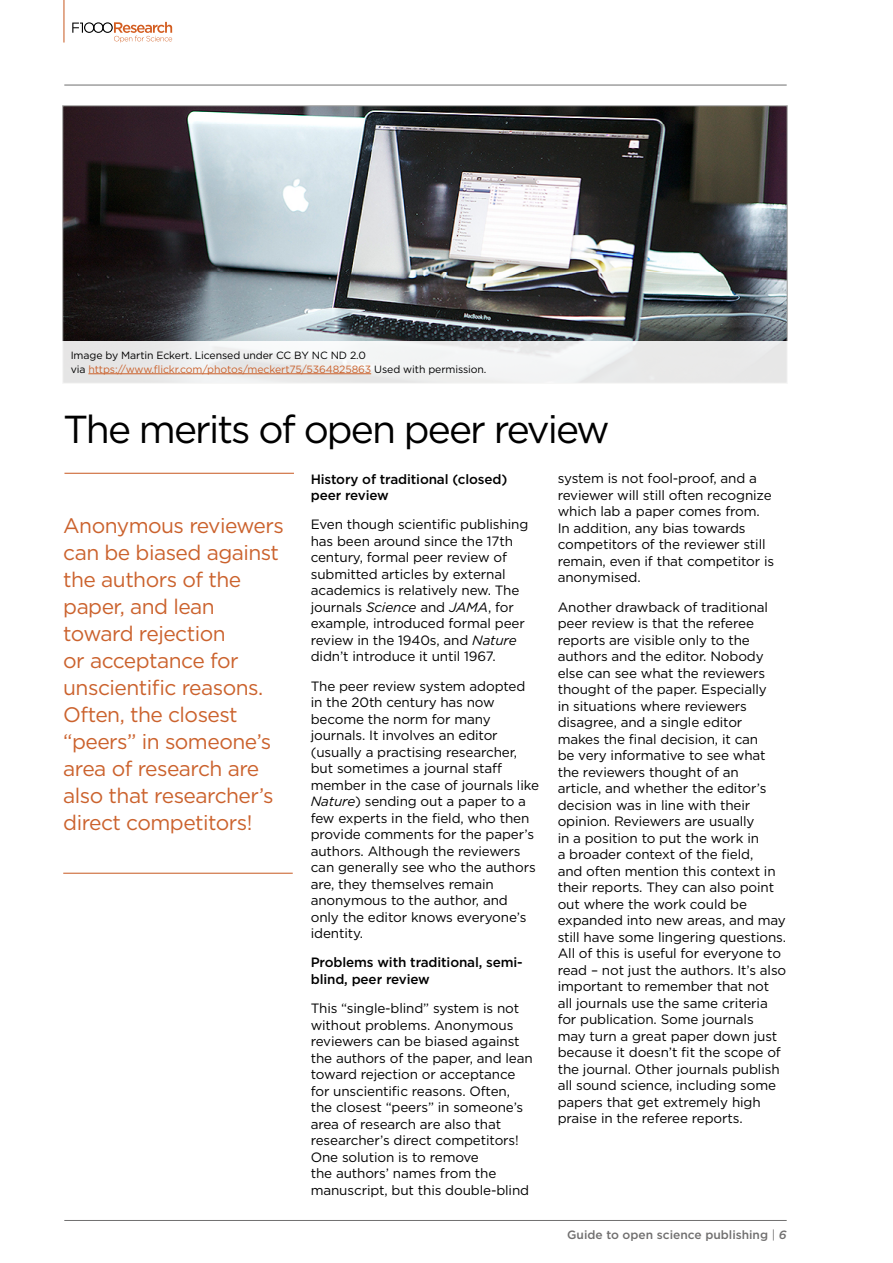
<style>
.page{position:relative;width:893px;height:1263px;background:#fff}
.page>*{position:absolute;margin:0;border:0;box-sizing:border-box;transform-origin:0 0}
.t1{font:39px "Gotham";letter-spacing:-.05em;color:#000}
.t2{font:21px/27px "Gotham";letter-spacing:-.025em;color:#cb622d}
.t3{font:13.5px/16.5px "Gotham";letter-spacing:-.01em;color:#000}
.t4{font:500 13.5px/16.5px "Gotham";letter-spacing:-.01em;color:#000}
.t5{font:500 12px "Gotham";color:#706f6f}
.t6{font:10.5px/13.5px "Gotham";letter-spacing:-.01em;color:#000}
.s1{color:#cb622d}
.s2{font-style:italic}
.s3{font-weight:400}
</style>
<div class="page">
<svg style="left:72px;top:22px;width:100px;height:21px"></svg>
<hr style="left:63px;top:0;width:1px;height:43px;background:#cb622d">
<hr style="left:64px;top:85px;width:723px;height:1px;background:#706f6f">
<hr style="left:64px;top:1220px;width:723px;height:1px;background:#706f6f">
<img style="left:62px;top:105px;width:726px;height:236px">
<hr style="left:63px;top:873px;width:230px;height:1px;background:#cb622d">
<hr style="left:64px;top:473px;width:230px;height:1px;background:#cb622d">
<div style="left:62px;top:341px;width:726px;height:43px;background:linear-gradient(to right,#ededed,#edeeee)"></div>
<hr style="left:88px;top:373px;width:283px;height:1px;background:#cb622d">
<p class="t6" style="left:71px;top:348px;width:417px">Image by Martin Eckert. Licensed under CC BY NC ND 2.0<br>via <span class="s1">https://www.flickr.com/photos/meckert75/5364825863</span> Used with permission.</p>
<h1 class="t1" style="left:63px;top:405px;width:548px">The merits of open peer review</h1>
<p class="t4" style="left:311px;top:470px;width:198px">History of traditional (closed) peer review</p>
<p class="t3" style="left:311px;top:516px;width:219px">Even though scientific publishing has been around since the 17th century, formal peer review of submitted articles by external academics is relatively new. The journals <span class="s2">Science</span> and <span class="s2">JAMA</span>, for example, introduced formal peer review in the 1940s, and <span class="s2">Nature </span>didn’t introduce it until 1967.</p>
<p class="t3" style="left:311px;top:677px;width:230px">The peer review system adopted in the 20th century has now become the norm for many journals. It involves an editor (usually a practising researcher, but sometimes a journal staff member in the case of journals like<br><span class="s2">Nature</span>) sending out a paper to a few experts in the field, who then provide comments for the paper’s authors. Although the reviewers can generally see who the authors are, they themselves remain anonymous to the author, and only the editor knows everyone’s identity.</p>
<p class="t4" style="left:311px;top:954px;width:214px">Problems with traditional, semi&shy;blind, peer review</p>
<p class="t3" style="left:311px;top:1000px;width:223px">This “single-blind” system is not without problems. Anonymous reviewers can be biased against the authors of the paper, and lean toward rejection or acceptance for unscientific reasons. Often, the closest “peers” in someone’s area of research are also that researcher’s direct competitors!<br>One solution is to remove<br>the authors’ names from the manuscript, but this double-blind</p>
<p class="t3" style="left:558px;top:470px;width:218px">system is not fool-proof, and a reviewer will still often recognize which lab a paper comes from.<br>In addition, any bias towards competitors of the reviewer still remain, even if that competitor is anonymised.</p>
<p class="t3" style="left:558px;top:598px;width:230px">Another drawback of traditional peer review is that the referee reports are visible only to the authors and the editor. Nobody else can see what the reviewers thought of the paper. Especially<br>in situations where reviewers disagree, and a single editor makes the final decision, it can<br>be very informative to see what the reviewers thought of an<br>article, and whether the editor’s decision was in line with their opinion. Reviewers are usually<br>in a position to put the work in<br>a broader context of the field,<br>and often mention this context in their reports. They can also point out where the work could be expanded into new areas, and may still have some lingering questions.<br>All of this is useful for everyone to read – not just the authors. It’s also important to remember that not all journals use the same criteria for publication. Some journals<br>may turn a great paper down just because it doesn’t fit the scope of the journal. Other journals publish all sound science, including some papers that get extremely high praise in the referee reports.</p>
<p class="t2" style="left:63px;top:512px;width:222px">Anonymous reviewers can be biased against the authors of the paper, and lean toward rejection<br>or acceptance for unscientific reasons.<br>Often, the closest “peers” in someone’s area of research are also that researcher’s direct competitors!</p>
<p class="t5" style="left:567px;top:1226px;width:221px">Guide to open science publishing <span class="s3">|</span> <span class="s2">6</span></p>
</div>
